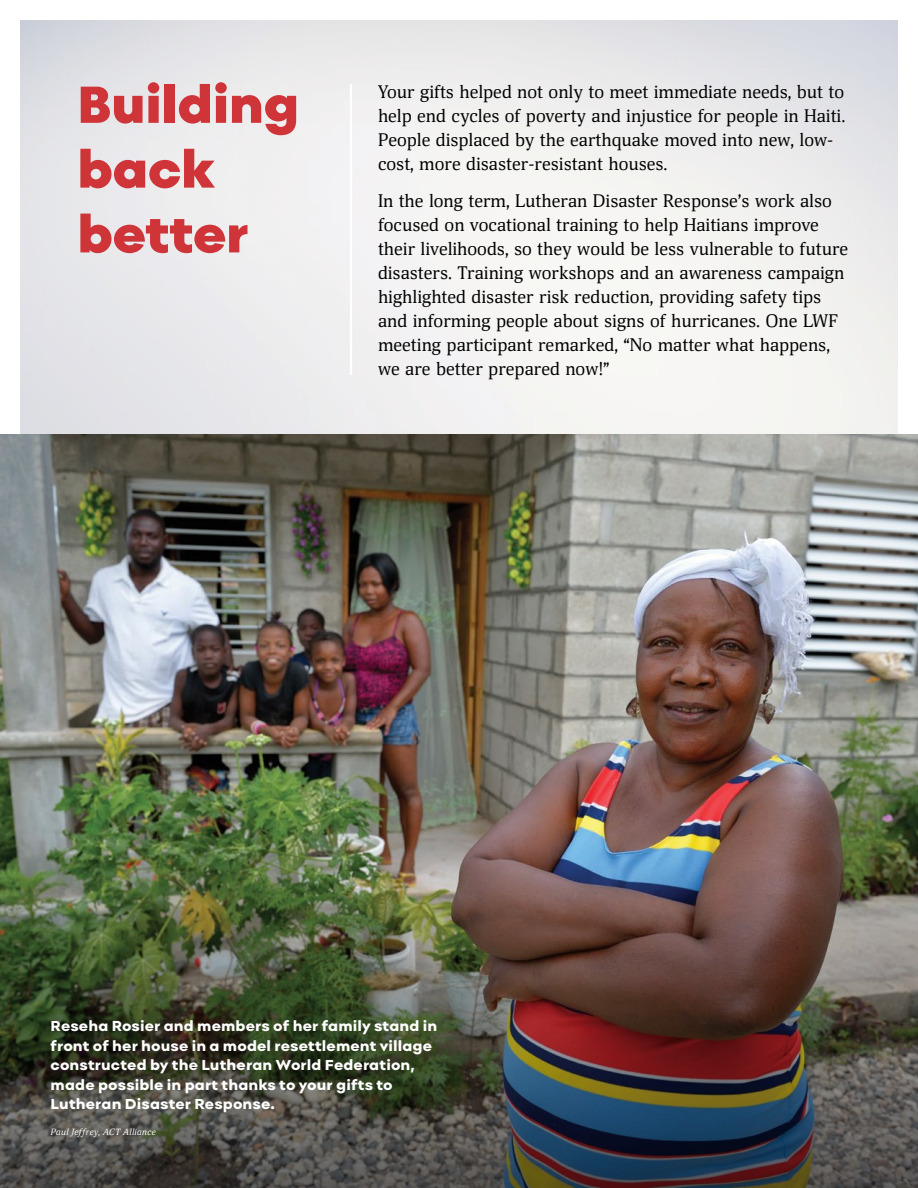
<style>
.page{position:relative;width:918px;height:1188px;background:#fff}
.page>*{position:absolute;margin:0;border:0;box-sizing:border-box;transform-origin:0 0}
.t1{font:900 54px/64.8px "Point";letter-spacing:-.015em;color:#cf3439}
.t2{font:18px/24px "Deca Serif";color:#000}
.t3{font:800 15px/19.5px "Point";letter-spacing:.01em;color:#fff}
.t4{font:italic 9px "Deca Serif";letter-spacing:.015em;color:#fff}
</style>
<div class="page">
<img style="left:20px;top:20px;width:878px;height:415px">
<img style="left:0;top:435px;width:918px;height:432px">
<img style="left:0;top:867px;width:918px;height:321px">
<hr style="left:350px;top:84px;width:2px;height:291px;background:#fff">
<h1 class="t1" style="left:77px;top:72px;width:224px">Building back better</h1>
<p class="t2" style="left:378px;top:80px;width:469px">Your gifts helped not only to meet immediate needs, but to help end cycles of poverty and injustice for people in Haiti.<br>People displaced by the earthquake moved into new, low&shy;cost, more disaster-resistant houses.</p>
<p class="t2" style="left:378px;top:189px;width:472px">In the long term, Lutheran Disaster Response’s work also focused on vocational training to help Haitians improve their livelihoods, so they would be less vulnerable to future disasters. Training workshops and an awareness campaign highlighted disaster risk reduction, providing safety tips and informing people about signs of hurricanes. One LWF meeting participant remarked, “No matter what happens, we are better prepared now!”</p>
<p class="t3" style="left:51px;top:1016px;width:388px">Reseha Rosier and members of her family stand in front of her house in a model resettlement village constructed by the Lutheran World Federation, made possible in part thanks to your gifts to Lutheran Disaster Response.</p>
<p class="t4" style="left:51px;top:1126px;width:107px">Paul Jeffrey, ACT Alliance</p>
</div>
